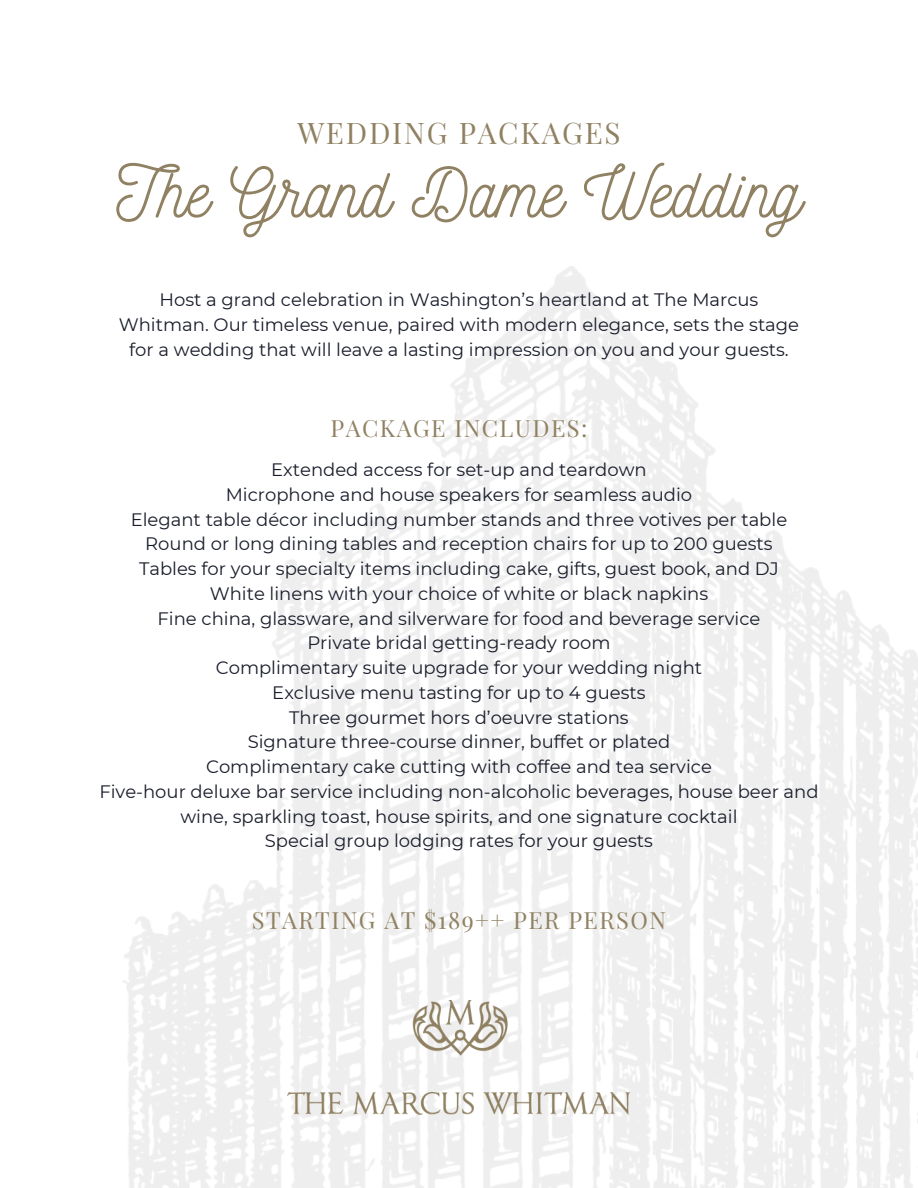
<style>
.page{position:relative;width:918px;height:1188px;background:#fff}
.page>*{position:absolute;margin:0;border:0;box-sizing:border-box;transform-origin:0 0}
.t1{font:69.75px "Nickainley";color:#908162}
.t2{font:29.7px "Playfair Display";letter-spacing:.06em;color:#908162}
.t3{font:23.7px "Playfair Display";letter-spacing:.06em;color:#908162}
.t4{font:18px/24.8px "Montserrat";color:#191d2b;text-align:center}
</style>
<div class="page">
<img style="left:288px;top:1000px;width:342px;height:114px">
<p class="t2" style="left:297px;top:112px;width:325px">WEDDING PACKAGES</p>
<p class="t1" style="left:116px;top:148px;width:687px">The Grand Dame Wedding</p>
<p class="t4" style="left:119px;top:287px;width:682px">Host a grand celebration in Washington’s heartland at The Marcus<br>Whitman. Our timeless venue, paired with modern elegance, sets the stage for a wedding that will leave a lasting impression on you and your guests.</p>
<h3 class="t3" style="left:331px;top:412px;width:258px">PACKAGE INCLUDES:</h3>
<h1 class="t4" style="left:271px;top:457px;width:377px">Extended access for set-up and teardown</h1>
<p class="t4" style="left:226px;top:482px;width:468px">Microphone and house speakers for seamless audio</p>
<p class="t4" style="left:131px;top:507px;width:658px">Elegant table décor including number stands and three votives per table</p>
<h3 class="t4" style="left:145px;top:531px;width:629px">Round or long dining tables and reception chairs for up to 200 guests</h3>
<p class="t4" style="left:139px;top:556px;width:641px">Tables for your specialty items including cake, gifts, guest book, and DJ</p>
<p class="t4" style="left:210px;top:581px;width:500px">White linens with your choice of white or black napkins</p>
<p class="t4" style="left:158px;top:606px;width:604px">Fine china, glassware, and silverware for food and beverage service</p>
<p class="t4" style="left:307px;top:630px;width:305px">Private bridal getting-ready room</p>
<p class="t4" style="left:216px;top:655px;width:488px">Complimentary suite upgrade for your wedding night</p>
<p class="t4" style="left:272px;top:680px;width:375px">Exclusive menu tasting for up to 4 guests</p>
<p class="t4" style="left:289px;top:705px;width:341px">Three gourmet hors d’oeuvre stations</p>
<p class="t4" style="left:248px;top:729px;width:424px">Signature three-course dinner, buffet or plated</p>
<p class="t4" style="left:206px;top:754px;width:507px">Complimentary cake cutting with coffee and tea service</p>
<p class="t4" style="left:99px;top:779px;width:721px">Five-hour deluxe bar service including non-alcoholic beverages, house beer and wine, sparkling toast, house spirits, and one signature cocktail</p>
<p class="t4" style="left:265px;top:828px;width:390px">Special group lodging rates for your guests</p>
<p class="t3" style="left:252px;top:903px;width:416px">STARTING AT $189++ PER PERSON</p>
</div>
